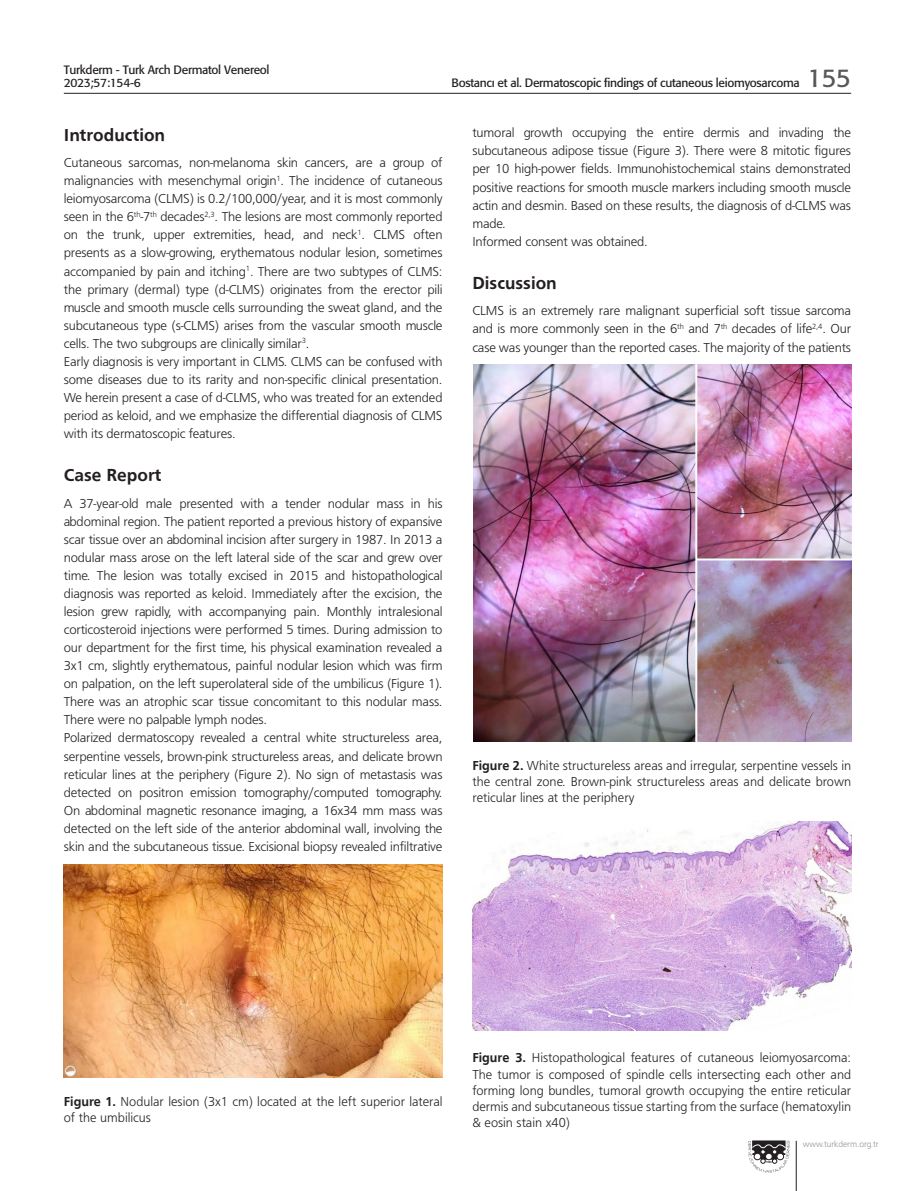
<style>
.page{position:relative;width:915px;height:1191px;background:#fff}
.page>*{position:absolute;margin:0;border:0;box-sizing:border-box;transform-origin:0 0}
.t1{font:25.5px "Formata Tr";color:#57585a}
.ARABASLIK{font:18px "Frugal Bold Tr";color:#231f20}
.YAZI{font:13.5px/18px "Frugal Normal Tr";letter-spacing:-.015em;color:#231f20;text-align:justify}
.RESIM-ALTI{font:13.5px/16.2px "Frugal Normal Tr";color:#231f20;text-align:justify}
.t2{font:12px/12.8px "Formata Tr";letter-spacing:-.025em;color:#231f20}
.t3{font:9px "Frugal Normal Tr";letter-spacing:-.01em;color:#939598}
.s1{font-family:"Frugal Bold Tr"}
</style>
<div class="page">
<hr style="left:795px;top:1140px;width:1px;height:51px;background:#231f20">
<hr style="left:64px;top:93px;width:786px;height:1px;background:#231f20">
<svg style="left:748px;top:1140px;width:41px;height:32px"></svg>
<img style="left:64px;top:864px;width:378px;height:213px">
<img style="left:473px;top:365px;width:377px;height:376px">
<img style="left:472px;top:821px;width:378px;height:209px">
<p class="t2" style="left:64px;top:63px;width:207px">Turkderm - Turk Arch Dermatol Venereol<br>2023;57:154-6</p>
<p class="t2" style="left:451px;top:76px;width:349px">Bostancı et al. Dermatoscopic findings of cutaneous leiomyosarcoma</p>
<h1 class="t1" style="left:807px;top:62px;width:45px">155</h1>
<p class="ARABASLIK" style="left:64px;top:124px;width:103px">Introduction</p>
<p class="YAZI" style="left:64px;top:153px;width:380px">Cutaneous sarcomas, non-melanoma skin cancers, are a group of malignancies with mesenchymal origin<sup>1</sup>. The incidence of cutaneous leiomyosarcoma (CLMS) is 0.2/100,000/year, and it is most commonly seen in the 6<sup>th</sup>-7<sup>th</sup> decades<sup>2,3</sup>. The lesions are most commonly reported on the trunk, upper extremities, head, and neck<sup>1</sup>. CLMS often presents as a slow-growing, erythematous nodular lesion, sometimes accompanied by pain and itching<sup>1</sup>. There are two subtypes of CLMS: the primary (dermal) type (d-CLMS) originates from the erector pili muscle and smooth muscle cells surrounding the sweat gland, and the subcutaneous type (s-CLMS) arises from the vascular smooth muscle cells. The two subgroups are clinically similar<sup>3</sup>.</p>
<p class="YAZI" style="left:64px;top:352px;width:380px">Early diagnosis is very important in CLMS. CLMS can be confused with some diseases due to its rarity and non-specific clinical presentation.<br>We herein present a case of d-CLMS, who was treated for an extended period as keloid, and we emphasize the differential diagnosis of CLMS with its dermatoscopic features.</p>
<p class="ARABASLIK" style="left:64px;top:464px;width:99px">Case Report</p>
<p class="YAZI" style="left:64px;top:494px;width:380px">A 37-year-old male presented with a tender nodular mass in his abdominal region. The patient reported a previous history of expansive scar tissue over an abdominal incision after surgery in 1987. In 2013 a nodular mass arose on the left lateral side of the scar and grew over time. The lesion was totally excised in 2015 and histopathological diagnosis was reported as keloid. Immediately after the excision, the lesion grew rapidly, with accompanying pain. Monthly intralesional corticosteroid injections were performed 5 times. During admission to our department for the first time, his physical examination revealed a 3x1 cm, slightly erythematous, painful nodular lesion which was firm on palpation, on the left superolateral side of the umbilicus (Figure 1).<br>There was an atrophic scar tissue concomitant to this nodular mass.<br>There were no palpable lymph nodes.</p>
<p class="YAZI" style="left:64px;top:729px;width:380px">Polarized dermatoscopy revealed a central white structureless area, serpentine vessels, brown-pink structureless areas, and delicate brown reticular lines at the periphery (Figure 2). No sign of metastasis was detected on positron emission tomography/computed tomography.<br>On abdominal magnetic resonance imaging, a 16x34 mm mass was detected on the left side of the anterior abdominal wall, involving the skin and the subcutaneous tissue. Excisional biopsy revealed infiltrative</p>
<p class="YAZI" style="left:472px;top:124px;width:380px">tumoral growth occupying the entire dermis and invading the subcutaneous adipose tissue (Figure 3). There were 8 mitotic figures per 10 high-power fields. Immunohistochemical stains demonstrated positive reactions for smooth muscle markers including smooth muscle actin and desmin. Based on these results, the diagnosis of d-CLMS was made.</p>
<p class="YAZI" style="left:472px;top:232px;width:177px">Informed consent was obtained.</p>
<p class="ARABASLIK" style="left:472px;top:272px;width:86px">Discussion</p>
<p class="YAZI" style="left:472px;top:302px;width:380px">CLMS is an extremely rare malignant superficial soft tissue sarcoma and is more commonly seen in the 6<sup>th</sup> and 7<sup>th</sup> decades of life<sup>2,4</sup>. Our case was younger than the reported cases. The majority of the patients</p>
<p class="RESIM-ALTI" style="left:472px;top:757px;width:380px"><span class="s1">Figure 2.</span> White structureless areas and irregular, serpentine vessels in the central zone. Brown-pink structureless areas and delicate brown reticular lines at the periphery</p>
<p class="RESIM-ALTI" style="left:64px;top:1093px;width:380px"><span class="s1">Figure 1.</span> Nodular lesion (3x1 cm) located at the left superior lateral of the umbilicus</p>
<p class="RESIM-ALTI" style="left:472px;top:1049px;width:380px"><span class="s1">Figure 3.</span> Histopathological features of cutaneous leiomyosarcoma:<br>The tumor is composed of spindle cells intersecting each other and forming long bundles, tumoral growth occupying the entire reticular dermis and subcutaneous tissue starting from the surface (hematoxylin &amp; eosin stain x40)</p>
<p class="t3" style="left:802px;top:1139px;width:77px">www.turkderm.org.tr</p>
</div>
